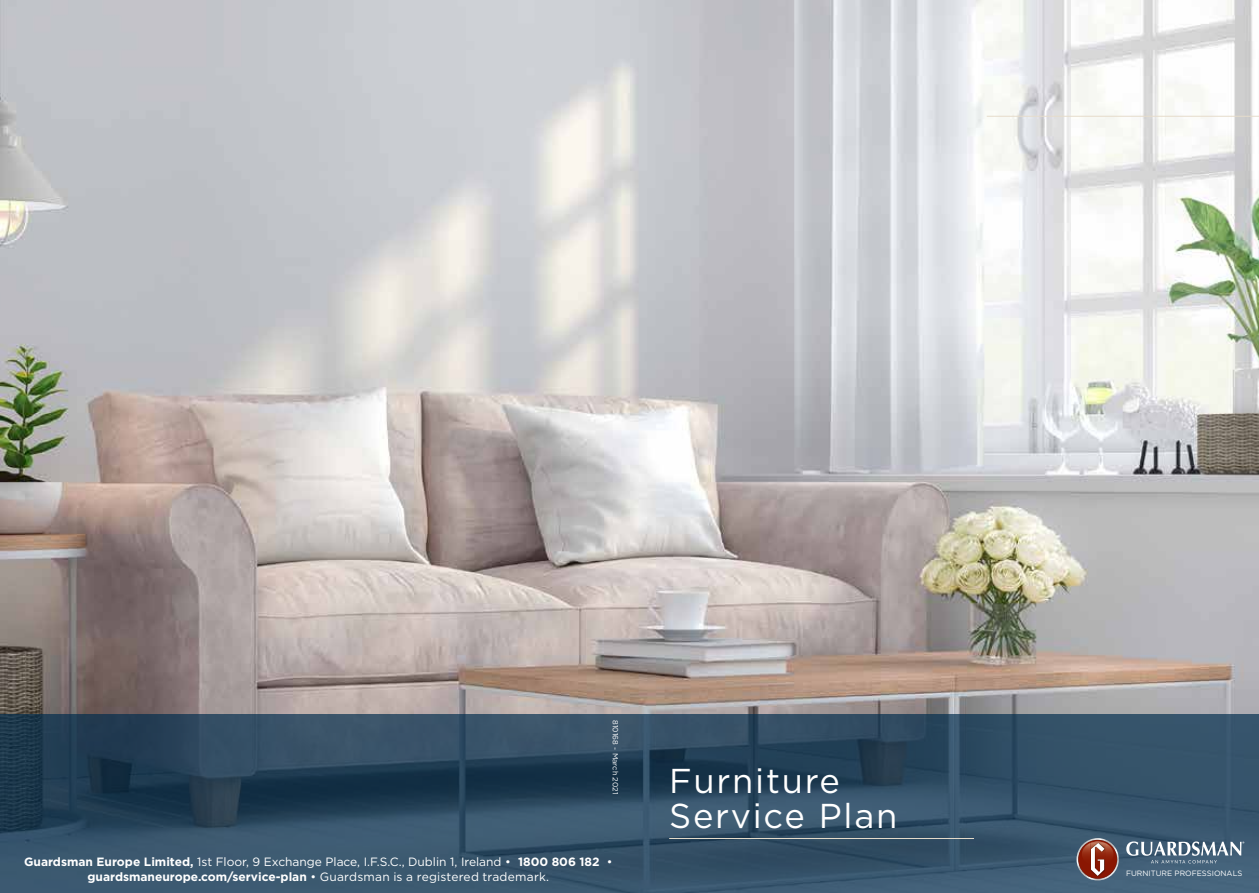
<style>
.page{position:relative;width:1259px;height:893px;background:#fff}
.page>*{position:absolute;margin:0;border:0;box-sizing:border-box;transform-origin:0 0}
.t1{font:34.5px/34.5px "Gotham";letter-spacing:.05em;color:#fff}
.t2{font:12px/15px "Gotham";color:#fff;text-align:center}
.t3{font:7.65px "Gotham";color:#fff}
.t4{font:7.5px "Gotham";color:#fff}
.s1{font-weight:700}
</style>
<div class="page">
<img style="left:0;top:0;width:1259px;height:714px">
<svg style="left:0;top:714px;width:1259px;height:179px;background:#314d63"></svg>
<hr style="left:986px;top:116px;width:273px;height:1px;background:#e6dccb">
<svg style="left:1076px;top:838px;width:42px;height:42px;background:#915d56"></svg>
<svg style="left:1126px;top:841px;width:118px;height:22px;background:#708597"></svg>
<hr style="left:669px;top:838px;width:305px;height:1px;background:#e6dccb">
<p class="t4" style="left:620px;top:720px;width:76px;rotate:90deg">810168 - March 2021</p>
<p class="t2" style="left:24px;top:854px;width:590px"><span class="s1">Guardsman Europe Limited,</span> 1st Floor, 9 Exchange Place, I.F.S.C., Dublin 1, Ireland • <span class="s1">1800 806 182</span> • <span class="s1">guardsmaneurope.com/service-plan</span> • Guardsman is a registered trademark.</p>
<h1 class="t1" style="left:669px;top:763px;width:230px">Furniture<br>Service Plan</h1>
<p class="t3" style="left:1126px;top:868px;width:118px">FURNITURE PROFESSIONALS</p>
</div>
